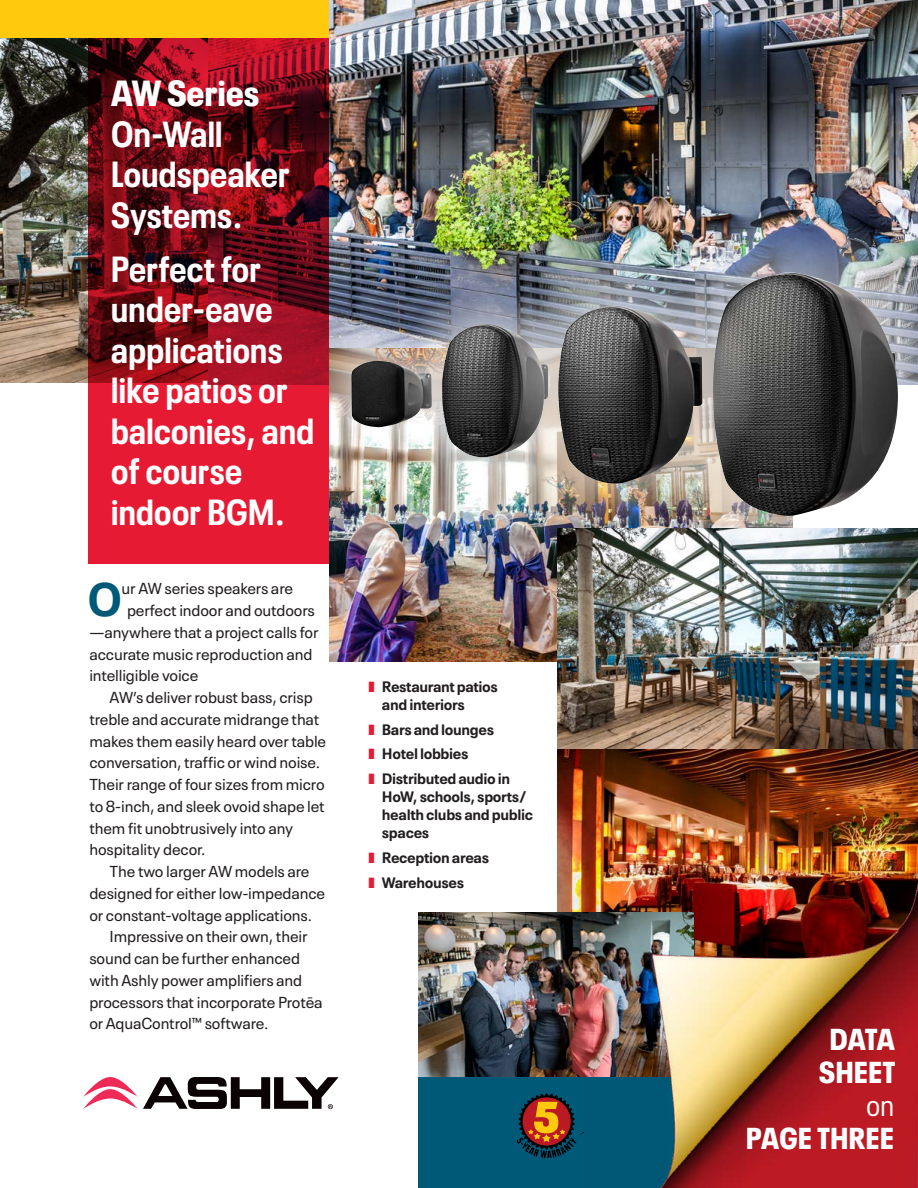
<style>
.page{position:relative;width:918px;height:1188px;background:#fff}
.page>*{position:absolute;margin:0;border:0;box-sizing:border-box;transform-origin:0 0}
.small_bullets{font:700 46.5px "Neue Plak Text";color:#005977}
.t1{font:700 condensed 36px/40.5px "Neue Plak";letter-spacing:.01em;color:#fff}
.Spec_title{font:900 condensed 30px "Neue Plak";letter-spacing:.02em;color:#fff}
.Spec_title-2{font:condensed 30px "Neue Plak";color:#fff}
.small_bullets-2{font:15.75px/21.8px "Neue Plak Text";letter-spacing:-.01em;color:#231f20}
.t2{font:700 15px/18px "Neue Plak Text";letter-spacing:-.025em;color:#231f20}
.s1{font-weight:900}
.s2{color:#e71a33}
</style>
<div class="page">
<img style="left:557px;top:584px;width:361px;height:329px">
<svg style="left:83px;top:1077px;width:256px;height:32px"></svg>
<div style="left:418px;top:1068px;width:484px;height:120px;background:#005977"></div>
<svg style="left:517px;top:1093px;width:66px;height:65px"></svg>
<img style="left:418px;top:913px;width:167px;height:164px">
<img style="left:0;top:38px;width:88px;height:345px">
<img style="left:329px;top:0;width:589px;height:327px">
<img style="left:329px;top:462px;width:464px;height:199px">
<svg style="left:329px;top:327px;width:72px;height:135px;background:#c3bab5"></svg>
<img style="left:350px;top:361px;width:51px;height:67px">
<img style="left:401px;top:283px;width:103px;height:216px">
<img style="left:442px;top:324px;width:62px;height:134px">
<img style="left:645px;top:204px;width:273px;height:380px">
<img style="left:757px;top:272px;width:142px;height:245px">
<img style="left:585px;top:864px;width:333px;height:324px">
<img style="left:504px;top:252px;width:253px;height:286px">
<img style="left:558px;top:306px;width:144px;height:179px">
<svg style="left:88px;top:38px;width:241px;height:526px;background:#9b1021"></svg>
<div style="left:0;top:0;width:329px;height:38px;background:#ffc90d"></div>
<p class="t1" style="left:111px;top:69px;width:180px"><span class="s1">AW Series<br></span>On-Wall<br>Loudspeaker<br>Systems.</p>
<p class="t1" style="left:111px;top:245px;width:204px">Perfect for under-eave applications like patios or balconies, and of course indoor BGM.</p>
<p class="small_bullets" style="left:87px;top:561px;width:36px">O</p>
<p class="small_bullets-2" style="left:122px;top:576px;width:173px">ur AW series speakers are</p>
<p class="small_bullets-2" style="left:89px;top:598px;width:231px;text-indent:38px">perfect indoor and outdoors —anywhere that a project calls for accurate music reproduction and intelligible voice</p>
<p class="small_bullets-2" style="left:89px;top:685px;width:238px;text-indent:20px">AW’s deliver robust bass, crisp treble and accurate midrange that makes them easily heard over table conversation, traffic or wind noise.<br>Their range of four sizes from micro to 8-inch, and sleek ovoid shape let them fit unobtrusively into any hospitality decor.</p>
<p class="small_bullets-2" style="left:89px;top:859px;width:237px;text-indent:20px">The two larger AW models are designed for either low-impedance or constant-voltage applications.</p>
<p class="small_bullets-2" style="left:89px;top:924px;width:235px;text-indent:20px">Impressive on their own, their sound can be further enhanced with Ashly power amplifiers and processors that incorporate Protēa or AquaControl™ software.</p>
<p class="t2" style="left:382px;top:676px;width:118px;text-indent:-14px"><span class="s2">❚</span> Restaurant patios and interiors</p>
<p class="t2" style="left:368px;top:719px;width:127px"><span class="s2">❚</span> Bars and lounges</p>
<p class="t2" style="left:368px;top:743px;width:102px"><span class="s2">❚</span> Hotel lobbies</p>
<p class="t2" style="left:382px;top:768px;width:153px;text-indent:-14px"><span class="s2">❚</span> Distributed audio in<br>HoW, schools, sports/ health clubs and public spaces</p>
<p class="t2" style="left:368px;top:847px;width:122px"><span class="s2">❚</span> Reception areas</p>
<p class="t2" style="left:368px;top:872px;width:97px"><span class="s2">❚</span> Warehouses</p>
<p class="Spec_title" style="left:830px;top:1016px;width:67px">DATA</p>
<p class="Spec_title" style="left:819px;top:1049px;width:77px">SHEET</p>
<p class="Spec_title-2" style="left:866px;top:1083px;width:29px">on</p>
<p class="Spec_title" style="left:746px;top:1115px;width:149px">PAGE THREE</p>
</div>
